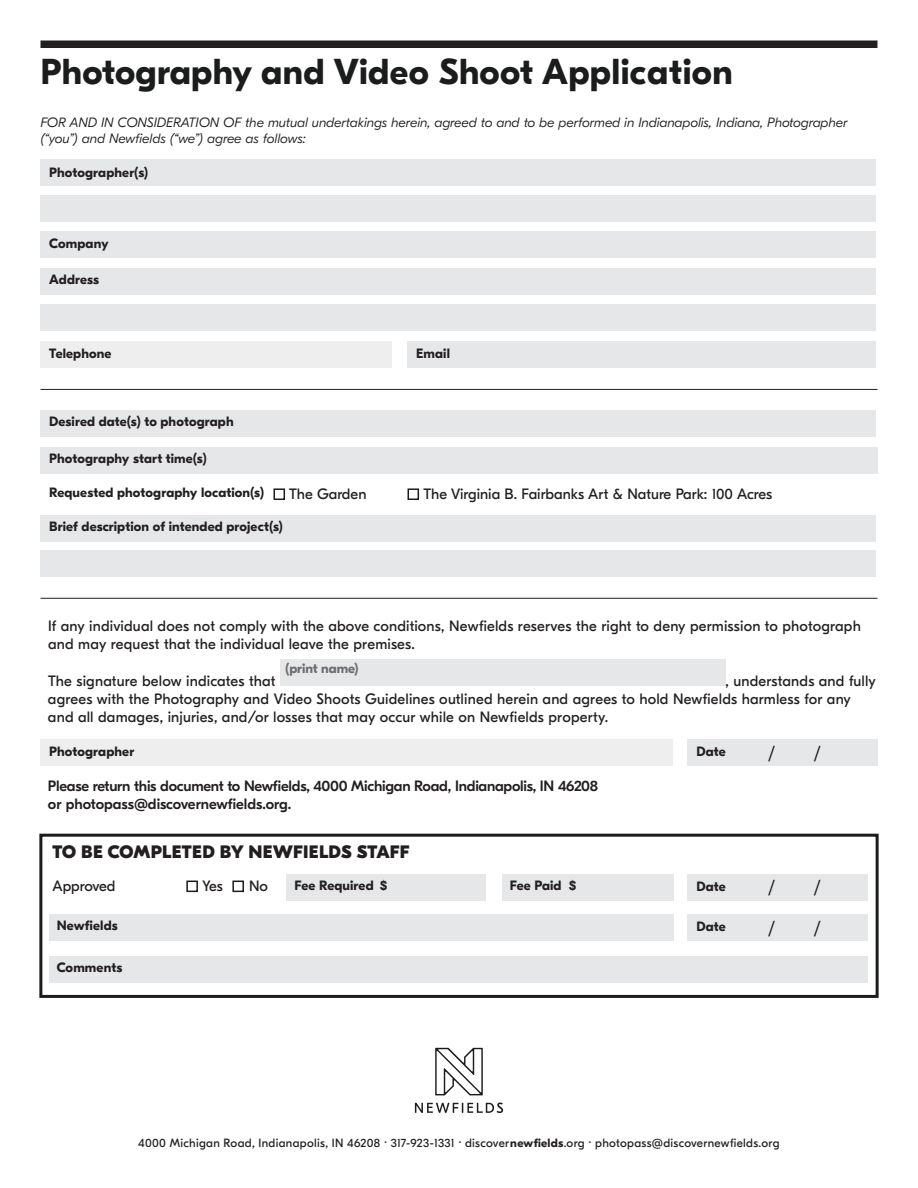
<style>
.page{position:relative;width:918px;height:1188px;background:#fff}
.page>*{position:absolute;margin:0;border:0;box-sizing:border-box;transform-origin:0 0}
.t1{font:700 36px "GT Eesti Display";letter-spacing:.01em;color:#1b1c1c}
.t2{font:800 18px "GT Eesti Display";letter-spacing:.02em;color:#231f20}
.t3{font:16.5px "Taz";color:#231f20}
.t4{font:15px/18px "GT Eesti Display";letter-spacing:.01em;color:#231f20}
.t5{font:500 15px/18px "GT Eesti Display";letter-spacing:-.015em;color:#231f20}
.t6{font:700 13.5px "GT Eesti Display";letter-spacing:.01em;color:#231f20}
.t7{font:italic 300 13.5px/16.2px "GT Eesti Display";color:#231f20}
.t8{font:700 13.5px "GT Eesti Display";color:#6c6d70}
.t9{font:12px "GT Eesti Display";letter-spacing:.025em;color:#231f20}
.s1{font-weight:700}
</style>
<div class="page">
<div style="left:40px;top:231px;width:836px;height:27px;background:#e6e7e9"></div>
<div style="left:40px;top:268px;width:836px;height:27px;background:#e6e7e9"></div>
<div style="left:40px;top:304px;width:836px;height:27px;background:#e6e7e9"></div>
<div style="left:40px;top:159px;width:836px;height:27px;background:#e6e7e9"></div>
<div style="left:40px;top:195px;width:836px;height:27px;background:#e6e7e9"></div>
<div style="left:40px;top:40px;width:838px;height:8px;background:#231f20"></div>
<div style="left:502px;top:874px;width:172px;height:27px;background:#e6e7e9"></div>
<div style="left:287px;top:874px;width:199px;height:27px;background:#e6e7e9"></div>
<div style="left:280px;top:659px;width:445px;height:27px;background:#e6e7e9"></div>
<div style="left:41px;top:447px;width:837px;height:27px;background:#e6e7e9"></div>
<div style="left:41px;top:515px;width:835px;height:27px;background:#e6e7e9"></div>
<div style="left:49px;top:914px;width:625px;height:27px;background:#e6e7e9"></div>
<div style="left:49px;top:956px;width:819px;height:27px;background:#e6e7e9"></div>
<div style="left:40px;top:410px;width:836px;height:27px;background:#e6e7e9"></div>
<div style="left:40px;top:341px;width:352px;height:27px;background:#eeeeef"></div>
<div style="left:40px;top:739px;width:634px;height:27px;background:#eeeeef"></div>
<div style="left:408px;top:341px;width:468px;height:27px;background:#e6e7e9"></div>
<div style="left:688px;top:739px;width:190px;height:27px;background:#e6e7e9"></div>
<div style="left:688px;top:874px;width:180px;height:27px;background:#e6e7e9"></div>
<div style="left:688px;top:914px;width:180px;height:27px;background:#e6e7e9"></div>
<div style="left:40px;top:550px;width:836px;height:27px;background:#e6e7e9"></div>
<div style="left:274px;top:488px;width:11px;height:12px;border:2px solid #1b1c1c"></div>
<div style="left:408px;top:488px;width:11px;height:12px;border:2px solid #1b1c1c"></div>
<hr style="left:40px;top:389px;width:838px;height:1px;background:#231f20">
<hr style="left:40px;top:598px;width:838px;height:1px;background:#231f20">
<div style="left:39px;top:834px;width:840px;height:164px;border:3px solid #1b1c1c"></div>
<div style="left:186px;top:881px;width:12px;height:11px;border:2px solid #1b1c1c"></div>
<div style="left:232px;top:881px;width:12px;height:11px;border:2px solid #1b1c1c"></div>
<svg style="left:415px;top:1103px;width:88px;height:10px"></svg>
<svg style="left:435px;top:1048px;width:48px;height:47px"></svg>
<h1 class="t1" style="left:41px;top:52px;width:694px">Photography and Video Shoot Application</h1>
<p class="t7" style="left:40px;top:114px;width:809px">FOR AND IN CONSIDERATION OF the mutual undertakings herein, agreed to and to be performed in Indianapolis, Indiana, Photographer (“you”) and Newfields (“we”) agree as follows:</p>
<p class="t6" style="left:49px;top:164px;width:101px">Photographer(s)</p>
<p class="t6" style="left:49px;top:236px;width:61px">Company</p>
<p class="t6" style="left:49px;top:272px;width:51px">Address</p>
<p class="t6" style="left:49px;top:346px;width:64px">Telephone</p>
<p class="t6" style="left:49px;top:414px;width:186px">Desired date(s) to photograph</p>
<p class="t6" style="left:49px;top:451px;width:159px">Photography start time(s)</p>
<p class="t6" style="left:416px;top:346px;width:35px">Email</p>
<p class="t6" style="left:49px;top:485px;width:217px">Requested photography location(s)</p>
<p class="t4" style="left:289px;top:485px;width:79px">The Garden</p>
<p class="t4" style="left:424px;top:485px;width:350px">The Virginia B. Fairbanks Art &amp; Nature Park: 100 Acres</p>
<p class="t6" style="left:49px;top:518px;width:235px">Brief description of intended project(s)</p>
<p class="t4" style="left:48px;top:617px;width:814px">If any individual does not comply with the above conditions, Newfields reserves the right to deny permission to photograph and may request that the individual leave the premises.</p>
<p class="t4" style="left:48px;top:672px;width:229px">The signature below indicates that</p>
<p class="t8" style="left:285px;top:661px;width:75px">(print name)</p>
<p class="t4" style="left:48px;top:672px;width:829px;text-indent:677px">, understands and fully agrees with the Photography and Video Shoots Guidelines outlined herein and agrees to hold Newfields harmless for any and all damages, injuries, and/or losses that may occur while on Newfields property.</p>
<p class="t6" style="left:49px;top:744px;width:87px">Photographer</p>
<p class="t5" style="left:48px;top:778px;width:552px">Please return this document to Newfields, 4000 Michigan Road, Indianapolis, IN 46208 or photopass@discovernewfields.org.</p>
<p class="t2" style="left:53px;top:842px;width:358px">TO BE COMPLETED BY NEWFIELDS STAFF</p>
<p class="t4" style="left:52px;top:877px;width:65px">Approved</p>
<p class="t6" style="left:57px;top:918px;width:62px">Newfields</p>
<p class="t4" style="left:203px;top:877px;width:22px">Yes</p>
<p class="t4" style="left:249px;top:877px;width:20px">No</p>
<p class="t6" style="left:569px;top:878px;width:9px">$</p>
<p class="t6" style="left:295px;top:878px;width:94px">Fee Required $</p>
<p class="t6" style="left:510px;top:878px;width:53px">Fee Paid</p>
<p class="t6" style="left:57px;top:960px;width:67px">Comments</p>
<p class="t6" style="left:697px;top:744px;width:31px">Date</p>
<p class="t3" style="left:768px;top:744px;width:8px">/</p>
<p class="t3" style="left:814px;top:744px;width:8px">/</p>
<p class="t6" style="left:697px;top:879px;width:31px">Date</p>
<p class="t6" style="left:697px;top:919px;width:31px">Date</p>
<p class="t3" style="left:768px;top:878px;width:8px">/</p>
<p class="t3" style="left:814px;top:878px;width:8px">/</p>
<p class="t3" style="left:768px;top:919px;width:8px">/</p>
<p class="t3" style="left:814px;top:919px;width:8px">/</p>
<p class="t9" style="left:138px;top:1136px;width:643px">4000 Michigan Road, Indianapolis, IN 46208 · 317-923-1331 · discover<span class="s1">newfields</span>.org · photopass@discovernewfields.org</p>
</div>
